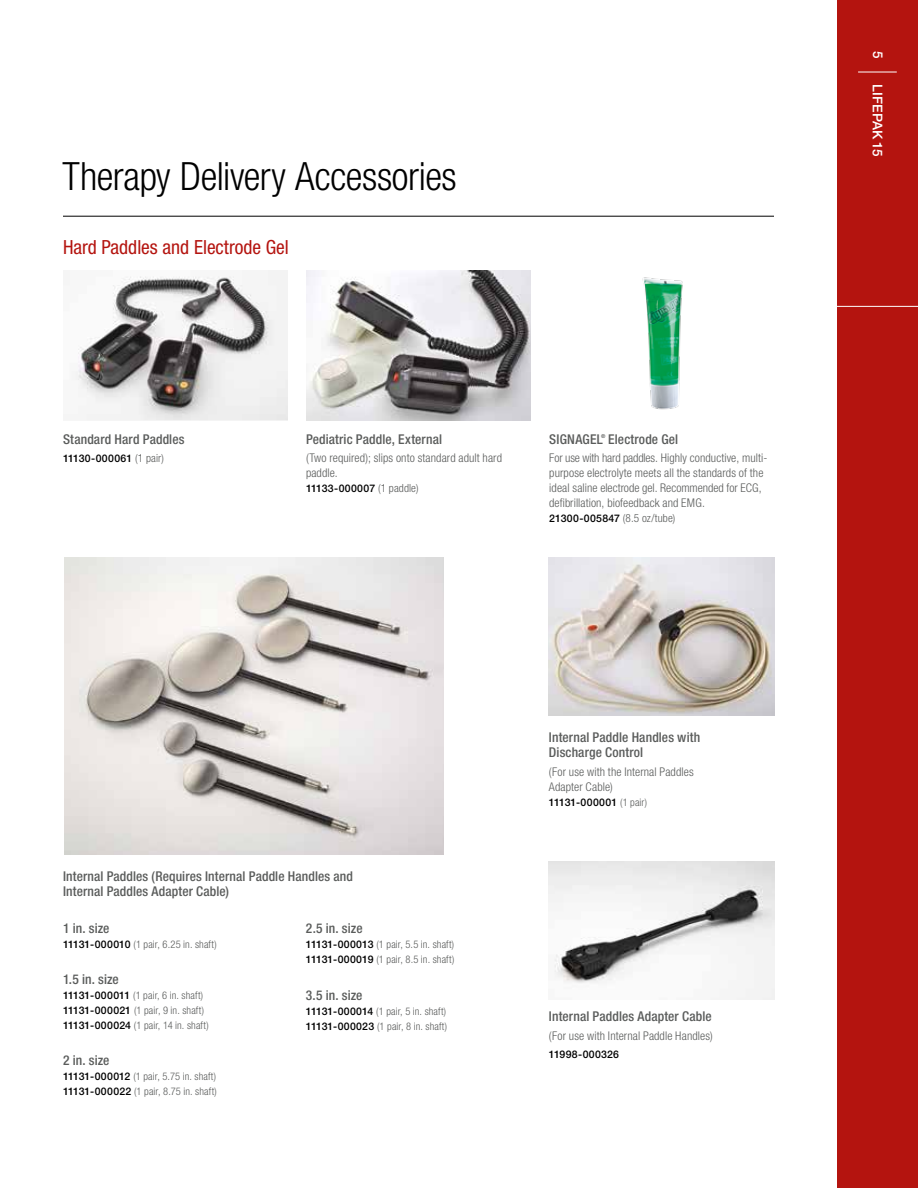
<style>
.page{position:relative;width:918px;height:1188px;background:#fff}
.page>*{position:absolute;margin:0;border:0;box-sizing:border-box;transform-origin:0 0}
.t1{font:300 condensed 39px "Helvetica Neue LT Std";letter-spacing:-.01em;color:#000}
.t2{font:condensed 19.5px "Helvetica Neue LT Std";color:#b4140f}
.t3{font:500 condensed 13.5px/15px "Helvetica Neue LT Std";letter-spacing:.01em;color:#5a5c5b}
.t4{font:500 condensed 13.5px/15px "Helvetica Neue LTW1 G";letter-spacing:.01em;color:#5a5c5b}
.t5{font:500 13.5px "Helvetica Neue LT Std";letter-spacing:.005em;color:#fff}
.t6{font:300 condensed 12px/15px "Helvetica Neue LT Std";letter-spacing:.005em;color:#5a5c5b}
.t7{font:300 condensed 10.5px/15px "Helvetica Neue LT Std";letter-spacing:.01em;color:#5a5c5b}
.t8{font:500 10.5px "Helvetica Neue LT Std";letter-spacing:.025em;color:#000}
.t9{font:500 condensed 5.4px "Helvetica Neue LT Std";color:#5a5c5b}
.s1{font-weight:300;font-stretch:condensed;font-size:11.25px;color:#5a5c5b}
.s2{font-weight:500;font-stretch:normal;color:#000}
.s3{font-family:"Helvetica Neue LTW1 G";font-weight:500;font-stretch:normal;color:#000}
.s4{font-weight:300;font-stretch:condensed;color:#5a5c5b}
</style>
<div class="page">
<div style="left:837px;top:0;width:81px;height:1188px;background:#b4140f"></div>
<hr style="left:832px;top:306px;width:86px;height:1px;background:#fff">
<hr style="left:858px;top:72px;width:39px;height:1px;background:#fff">
<hr style="left:63px;top:216px;width:711px;height:1px;background:#000">
<img style="left:75px;top:270px;width:213px;height:150px">
<img style="left:306px;top:270px;width:225px;height:150px">
<img style="left:64px;top:558px;width:380px;height:296px">
<img style="left:548px;top:558px;width:227px;height:157px">
<img style="left:548px;top:861px;width:227px;height:139px">
<img style="left:642px;top:277px;width:41px;height:133px">
<h1 class="t1" style="left:63px;top:154px;width:396px">Therapy Delivery Accessories</h1>
<h2 class="t2" style="left:63px;top:236px;width:227px">Hard Paddles and Electrode Gel</h2>
<p class="t3" style="left:63px;top:431px;width:123px">Standard Hard Paddles</p>
<p class="t8" style="left:63px;top:452px;width:103px">11130-000061 <span class="s1">(1 pair)</span></p>
<p class="t3" style="left:306px;top:431px;width:138px">Pediatric Paddle, External</p>
<p class="t6" style="left:306px;top:450px;width:198px">(Two required); slips onto standard adult hard paddle.</p>
<p class="t8" style="left:306px;top:482px;width:114px">11133-000007 <span class="s1">(1 paddle)</span></p>
<p class="t3" style="left:549px;top:431px;width:130px">SIGNAGEL Electrode Gel</p>
<p class="t9" style="left:601px;top:433px;width:6px">®</p>
<p class="t6" style="left:549px;top:450px;width:220px">For use with hard paddles. Highly conductive, multi&shy;purpose electrolyte meets all the standards of the ideal saline electrode gel. Recommended for ECG, defibrillation, biofeedback and EMG.</p>
<p class="t8" style="left:549px;top:512px;width:128px">21300-005847 <span class="s1">(8.5 oz/tube)</span></p>
<p class="t4" style="left:63px;top:869px;width:292px">Internal Paddles (Requires Internal Paddle Handles and<br>Internal Paddles Adapter Cable)</p>
<p class="t3" style="left:63px;top:920px;width:48px">1 in. size</p>
<p class="t7" style="left:63px;top:936px;width:155px"><span class="s2">11131-000010</span> (1 pair, 6.25 in. shaft)</p>
<p class="t3" style="left:63px;top:972px;width:57px">1.5 in. size</p>
<p class="t7" style="left:63px;top:988px;width:147px"><span class="s2">11131-000011</span> (1 pair, 6 in. shaft)<br><span class="s2">11131-000021</span> (1 pair, 9 in. shaft)<br><span class="s2">11131-000024</span> (1 pair, 14 in. shaft)</p>
<p class="t3" style="left:63px;top:1053px;width:48px">2 in. size</p>
<p class="t7" style="left:63px;top:1069px;width:155px"><span class="s3">11131-000012</span> (1 pair, 5.75 in. shaft)<br><span class="s2">11131-000022</span> (1 pair, 8.75 in. shaft)</p>
<p class="t3" style="left:306px;top:921px;width:58px">2.5 in. size</p>
<p class="t7" style="left:306px;top:937px;width:150px"><span class="s2">11131-000013</span> (1 pair, 5.5 in. shaft)<br><span class="s2">11131-000019</span> (1 pair, 8.5 in. shaft)</p>
<p class="t3" style="left:306px;top:988px;width:58px">3.5 in. size</p>
<p class="t7" style="left:306px;top:1004px;width:143px"><span class="s2">11131-000014</span> (1 pair, 5 in. shaft)<br><span class="s3">11131-000023</span> (1 pair, 8 in. shaft)</p>
<p class="t3" style="left:549px;top:730px;width:153px">Internal Paddle Handles with<br>Discharge Control</p>
<p class="t6" style="left:549px;top:764px;width:146px">(For use with the Internal Paddles<br>Adapter Cable)</p>
<p class="t8" style="left:549px;top:796px;width:100px">11131-000001 <span class="s4">(1 pair)</span></p>
<p class="t3" style="left:549px;top:1009px;width:164px">Internal Paddles Adapter Cable</p>
<p class="t6" style="left:549px;top:1028px;width:165px">(For use with Internal Paddle Handles)</p>
<p class="t8" style="left:549px;top:1048px;width:72px">11998-000326</p>
<p class="t5" style="left:886px;top:51px;width:9px;rotate:90deg">5</p>
<p class="t5" style="left:886px;top:84px;width:74px;rotate:90deg">LIFEPAK 15</p>
</div>
